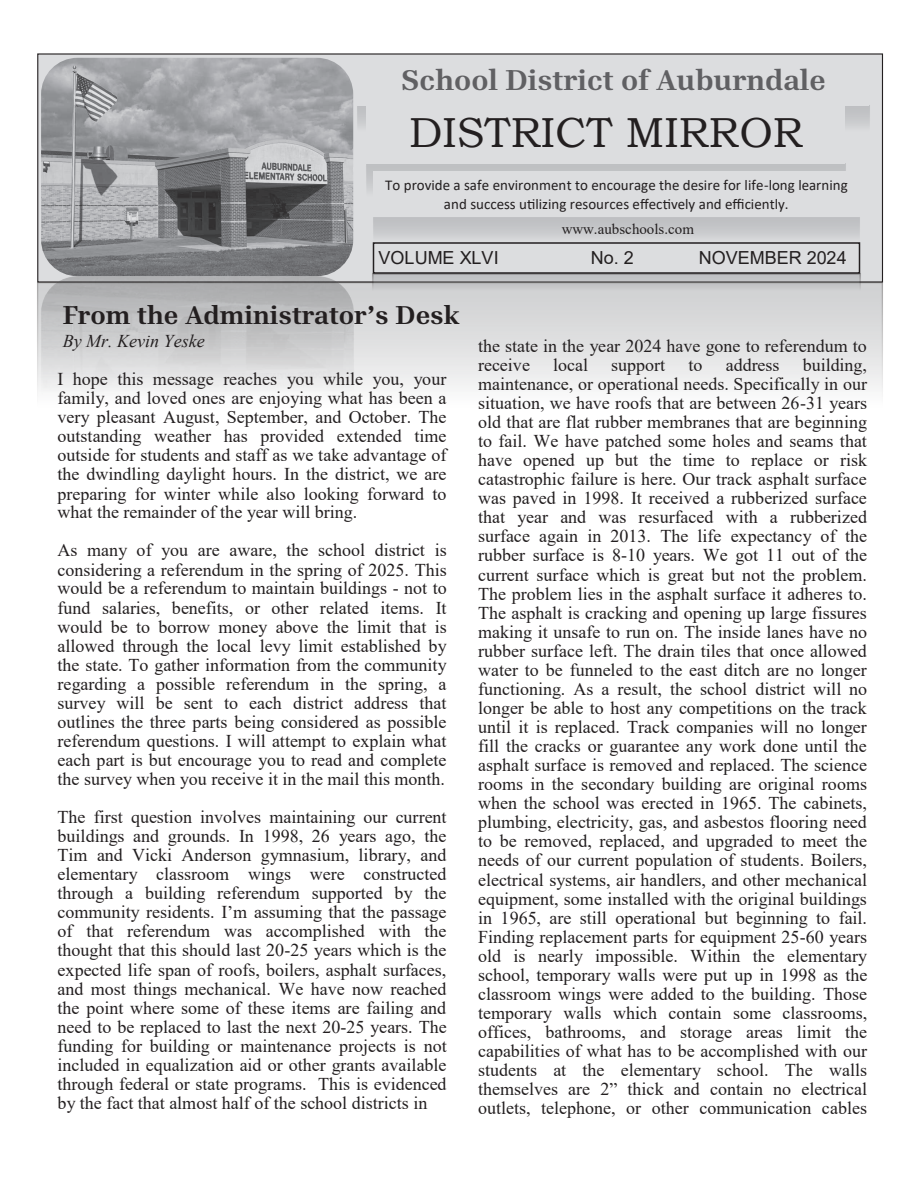
<style>
.page{position:relative;width:918px;height:1188px;background:#fff}
.page>*{position:absolute;margin:0;border:0;box-sizing:border-box;transform-origin:0 0}
.t1{font:42px "Bookman Old Style";color:#231f20}
.t2{font:700 30.15px "Aptos Serif";color:#606063}
.t3{font:700 27px "Aptos Serif";color:#231f20}
.t4{font:18px/19px "Times New Roman";color:#231f20;text-align:justify}
.t5{font:18px "Arial";color:#231f20}
.t6{font:15px/18.3px "Calibri";color:#231f20;text-align:center}
.t7{font:15px "Times New Roman";color:#231f20}
.s1{font-style:italic}
</style>
<div class="page">
<div style="left:38px;top:54px;width:844px;height:228px;background:#dcdddf"></div>
<img style="left:40px;top:58px;width:314px;height:343px">
<img style="left:372px;top:273px;width:489px;height:33px">
<div style="left:373px;top:242px;width:487px;height:32px;border:2px solid #231f20"></div>
<img style="left:372px;top:217px;width:488px;height:46px">
<p class="t2" style="left:401px;top:60px;width:426px">School District of Auburndale</p>
<p class="t1" style="left:409px;top:106px;width:396px">DISTRICT MIRROR</p>
<p class="t6" style="left:385px;top:176px;width:464px">To provide a safe environment to encourage the desire for life-long learning and success utilizing resources effectively and efficiently.</p>
<p class="t7" style="left:562px;top:218px;width:134px">www.aubschools.com</p>
<p class="t5" style="left:379px;top:245px;width:122px">VOLUME XLVI</p>
<p class="t5" style="left:591px;top:245px;width:44px">No. 2</p>
<p class="t5" style="left:699px;top:245px;width:149px">NOVEMBER 2024</p>
<p class="t3" style="left:63px;top:297px;width:399px">From the Administrator’s Desk</p>
<p class="t4" style="left:58px;top:321px;width:390px;line-height:38.5px"><span class="s1">By Mr. Kevin Yeske<br></span>I hope this message reaches you while you, your</p>
<p class="t4" style="left:58px;top:388px;width:390px">family, and loved ones are enjoying what has been a very pleasant August, September, and October. The outstanding weather has provided extended time outside for students and staff as we take advantage of the dwindling daylight hours. In the district, we are preparing for winter while also looking forward to what the remainder of the year will bring.</p>
<p class="t4" style="left:58px;top:540px;width:391px">As many of you are aware, the school district is considering a referendum in the spring of 2025. This would be a referendum to maintain buildings - not to fund salaries, benefits, or other related items. It would be to borrow money above the limit that is allowed through the local levy limit established by the state. To gather information from the community regarding a possible referendum in the spring, a survey will be sent to each district address that outlines the three parts being considered as possible referendum questions. I will attempt to explain what each part is but encourage you to read and complete the survey when you receive it in the mail this month.</p>
<p class="t4" style="left:58px;top:807px;width:391px">The first question involves maintaining our current buildings and grounds. In 1998, 26 years ago, the Tim and Vicki Anderson gymnasium, library, and elementary classroom wings were constructed through a building referendum supported by the community residents. I’m assuming that the passage of that referendum was accomplished with the thought that this should last 20-25 years which is the expected life span of roofs, boilers, asphalt surfaces, and most things mechanical. We have now reached the point where some of these items are failing and need to be replaced to last the next 20-25 years. The funding for building or maintenance projects is not included in equalization aid or other grants available through federal or state programs. This is evidenced by the fact that almost half of the school districts in</p>
<p class="t4" style="left:478px;top:336px;width:390px">the state in the year 2024 have gone to referendum to receive</p>
<p class="t4" style="left:478px;top:355px;width:391px;text-indent:325px">building, maintenance, or operational needs. Specifically in our situation, we have roofs that are between 26-31 years old that are flat rubber membranes that are beginning to fail. We have patched some holes and seams that have opened up but the time to replace or risk catastrophic failure is here. Our track asphalt surface was paved in 1998. It received a rubberized surface that year and was resurfaced with a rubberized surface again in 2013. The life expectancy of the rubber surface is 8-10 years. We got 11 out of the current surface which is great but not the problem.<br>The problem lies in the asphalt surface it adheres to.<br>The asphalt is cracking and opening up large fissures making it unsafe to run on. The inside lanes have no rubber surface left. The drain tiles that once allowed water to be funneled to the east ditch are no longer functioning. As a result, the school district will no longer be able to host any competitions on the track until it is replaced. Track companies will no longer fill the cracks or guarantee any work done until the asphalt surface is removed and replaced. The science rooms in the secondary building are original rooms when the school was erected in 1965. The cabinets, plumbing, electricity, gas, and asbestos flooring need to be removed, replaced, and upgraded to meet the needs of our current population of students. Boilers, electrical systems, air handlers, and other mechanical equipment, some installed with the original buildings in 1965, are still operational but beginning to fail.<br>Finding replacement parts for equipment 25-60 years old is nearly impossible. Within the elementary school, temporary walls were put up in 1998 as the classroom wings were added to the building. Those temporary walls which contain some classrooms, offices, bathrooms, and storage areas limit the capabilities of what has to be accomplished with our students at the elementary school. The walls themselves are 2” thick and contain no electrical outlets, telephone, or other communication cables</p>
<p class="t4" style="left:553px;top:355px;width:36px">local</p>
<p class="t4" style="left:611px;top:355px;width:56px">support</p>
<p class="t4" style="left:689px;top:355px;width:16px">to</p>
<p class="t4" style="left:726px;top:355px;width:55px">address</p>
</div>
